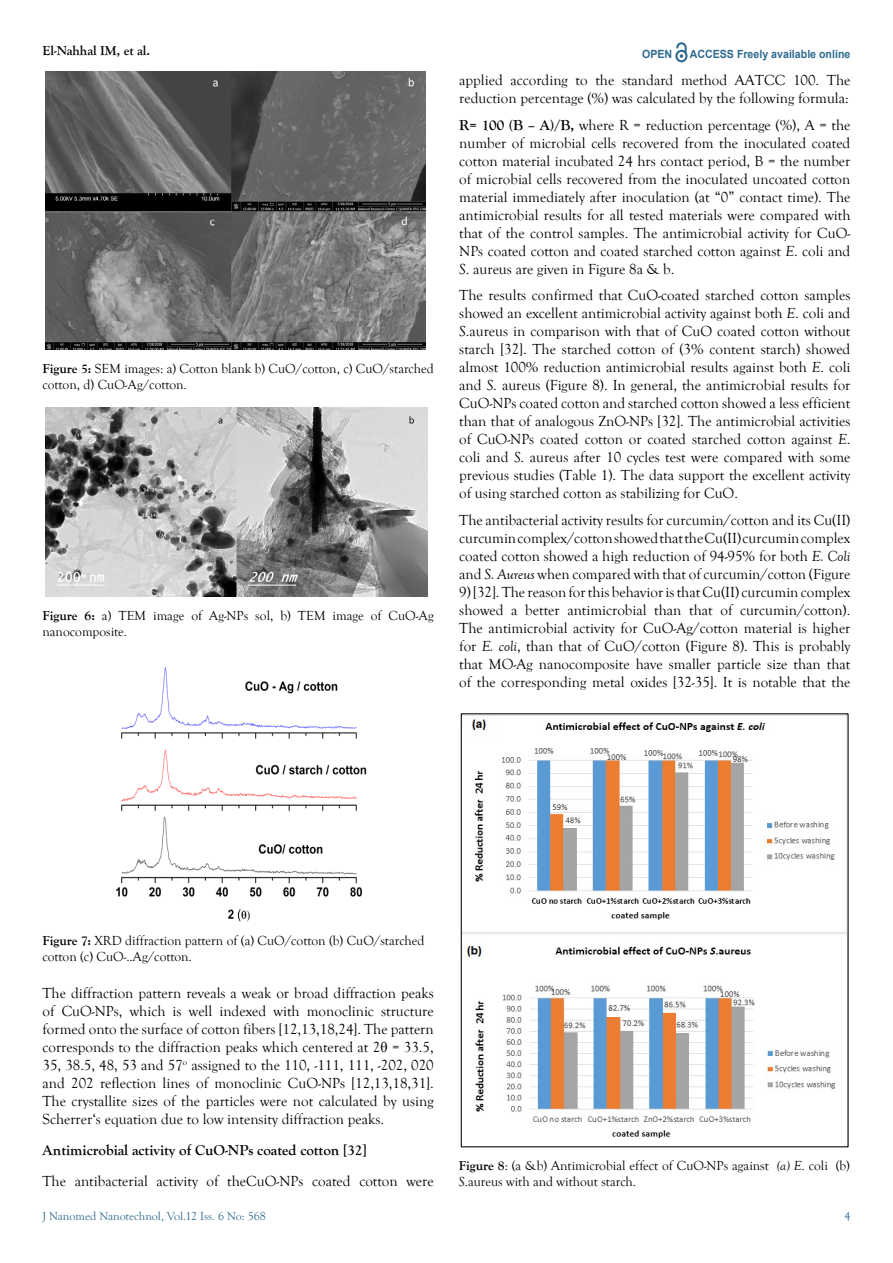
<style>
.page{position:relative;width:893px;height:1263px;background:#fff}
.page>*{position:absolute;margin:0;border:0;box-sizing:border-box;transform-origin:0 0}
.t1{font:15px/18px "Goudy Old Style T";color:#000;text-align:justify}
.t2{font:700 15px "Goudy Old Style T";color:#000}
.t3{font:13.5px/16.2px "Goudy Old Style T";color:#000}
.t4{font:700 13.5px "Goudy Old Style T";color:#000}
.t5{font:12px "Goudy Old Style T";color:#2d6a8f}
.t6{font:700 11.25px "Arial";color:#2e6b8f;scale:.94 1}
.s1{font-weight:700}
.s2{font-style:italic}
.s3{font-family:"Times New Roman"}
</style>
<div class="page">
<svg style="left:675px;top:43px;width:12px;height:19px"></svg>
<img style="left:46px;top:72px;width:379px;height:277px">
<img style="left:46px;top:407px;width:382px;height:190px">
<img style="left:116px;top:667px;width:251px;height:255px">
<img style="left:463px;top:715px;width:384px;height:423px">
<p class="t4" style="left:43px;top:43px;width:109px">El-Nahhal IM, et al.</p>
<p class="t6" style="left:642px;top:47px;width:34px">OPEN</p>
<p class="t6" style="left:690px;top:46px;width:172px">ACCESS Freely available online</p>
<p class="t3" style="left:43px;top:360px;width:393px"><span class="s1">Figure 5:</span> SEM images: a) Cotton blank b) CuO/cotton, c) CuO/starched cotton, d) CuO-Ag/cotton.</p>
<p class="t3" style="left:43px;top:608px;width:393px"><span class="s1">Figure 6:</span> a) TEM image of Ag-NPs sol, b) TEM image of CuO-Ag nanocomposite.</p>
<p class="t1" style="left:459px;top:71px;width:393px">applied according to the standard method AATCC 100. The reduction percentage (%) was calculated by the following formula:</p>
<p class="t1" style="left:459px;top:116px;width:393px"><span class="s1">R= 100 (B – A)/B,</span> where R = reduction percentage (%), A = the number of microbial cells recovered from the inoculated coated cotton material incubated 24 hrs contact period, B = the number of microbial cells recovered from the inoculated uncoated cotton material immediately after inoculation (at “0” contact time). The antimicrobial results for all tested materials were compared with that of the control samples. The antimicrobial activity for CuO-NPs coated cotton and coated starched cotton against <span class="s2">E</span>. coli and <span class="s2">S</span>. aureus are given in Figure 8a &amp; b.</p>
<p class="t1" style="left:459px;top:286px;width:393px">The results confirmed that CuO-coated starched cotton samples showed an excellent antimicrobial activity against both <span class="s2">E</span>. coli and <span class="s2">S</span>.aureus in comparison with that of CuO coated cotton without starch [32]. The starched cotton of (3% content starch) showed almost 100% reduction antimicrobial results against both <span class="s2">E</span>. coli and <span class="s2">S</span>. aureus (Figure 8). In general, the antimicrobial results for CuO-NPs coated cotton and starched cotton showed a less efficient than that of analogous ZnO-NPs [32]. The antimicrobial activities of CuO-NPs coated cotton or coated starched cotton against <span class="s2">E</span>. coli and <span class="s2">S</span>. aureus after 10 cycles test were compared with some previous studies (Table 1). The data support the excellent activity of using starched cotton as stabilizing for CuO.</p>
<p class="t1" style="left:459px;top:511px;width:393px">The antibacterial activity results for curcumin/cotton and its Cu(II) curcumin complex/cotton showed that the Cu(II) curcumin complex coated cotton showed a high reduction of 94-95% for both <span class="s2">E. Coli </span>and <span class="s2">S. Aureus</span> when compared with that of curcumin/cotton (Figure</p>
<p class="t1" style="left:459px;top:583px;width:393px">9) [32]. The reason for this behavior is that Cu(II) curcumin complex showed a better antimicrobial than that of curcumin/cotton).<br>The antimicrobial activity for CuO-Ag/cotton material is higher for <span class="s2">E. coli</span>, than that of CuO/cotton (Figure 8). This is probably that MO-Ag nanocomposite have smaller particle size than that of the corresponding metal oxides [32-35]. It is notable that the</p>
<p class="t3" style="left:43px;top:933px;width:384px"><span class="s1">Figure 7:</span> XRD diffraction pattern of (a) CuO/cotton (b) CuO/starched cotton (c) CuO-..Ag/cotton.</p>
<p class="t1" style="left:43px;top:985px;width:393px">The diffraction pattern reveals a weak or broad diffraction peaks of CuO-NPs, which is well indexed with monoclinic structure formed onto the surface of cotton fibers [12,13,18,24]. The pattern corresponds to the diffraction peaks which centered at 2<span class="s3">θ</span> = 33.5, 35, 38.5, 48, 53 and 57<sup>o</sup> assigned to the 110, -111, 111, -202, 020 and 202 reflection lines of monoclinic CuO-NPs [12,13,18,31].<br>The crystallite sizes of the particles were not calculated by using Scherrer‘s equation due to low intensity diffraction peaks.</p>
<p class="t2" style="left:43px;top:1142px;width:326px">Antimicrobial activity of CuO-NPs coated cotton [32]</p>
<p class="t1" style="left:43px;top:1172px;width:393px">The antibacterial activity of theCuO-NPs coated cotton were</p>
<p class="t3" style="left:459px;top:1157px;width:393px"><span class="s1">Figure 8</span>: (a &amp;b) Antimicrobial effect of CuO-NPs against <span class="s2">(a) E</span>. coli (b)<br><span class="s2">S</span>.aureus with and without starch.</p>
<p class="t5" style="left:43px;top:1210px;width:225px">J Nanomed Nanotechnol, Vol.12 Iss. 6 No: 568</p>
<p class="t5" style="left:844px;top:1210px;width:7px">4</p>
</div>
